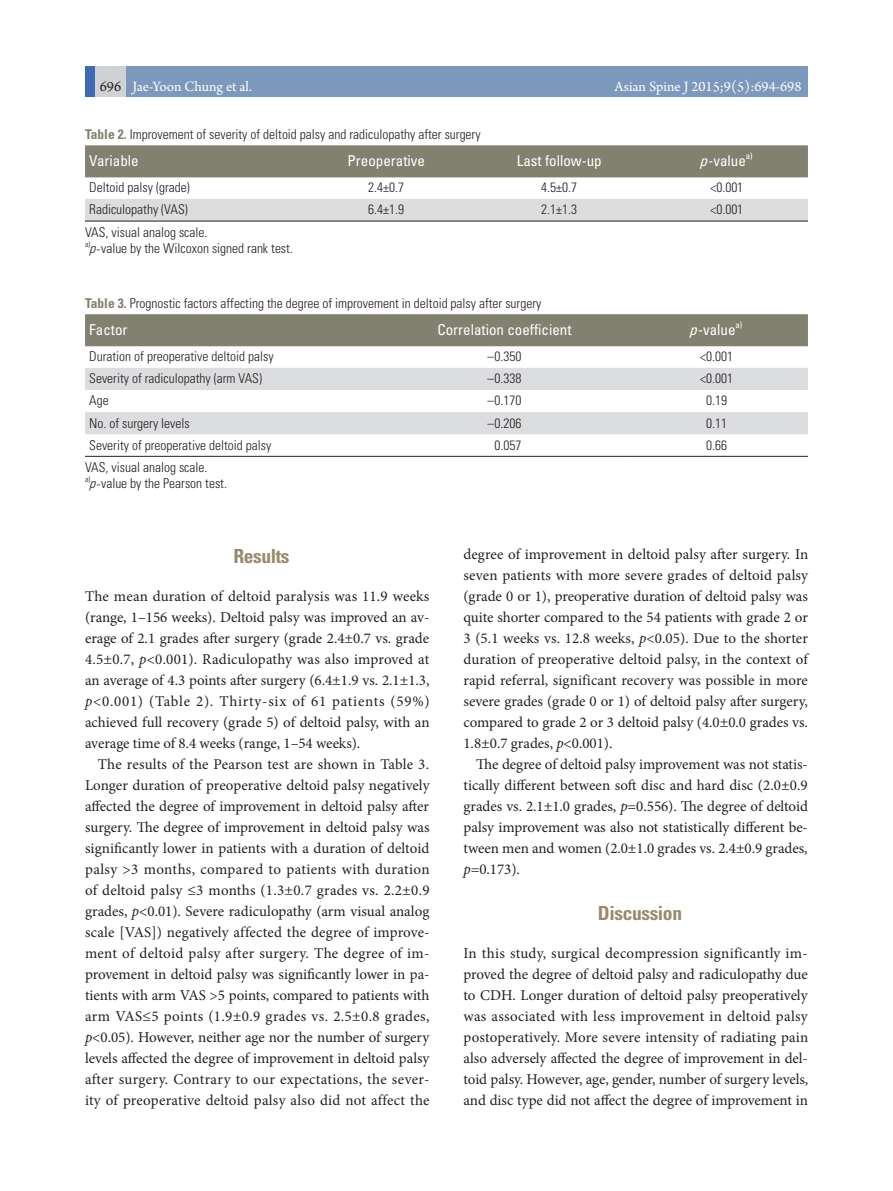
<style>
.page{position:relative;width:893px;height:1191px;background:#fff}
.page>*{position:absolute;margin:0;border:0;box-sizing:border-box;transform-origin:0 0}
.본문_대제목{font:700 condensed 19.5px "Univers LT Std";letter-spacing:-.02em;color:#998a6b}
.본문_내용{font:15px/21px "Minion Pro";color:#231f20;text-align:justify}
.본문_내용_첫문단{font:15px/21px "Minion Pro";letter-spacing:-.005em;color:#231f20;text-align:justify}
.표_머리행{font:condensed 15px "Univers LT Std";color:#fff}
.t1{font:15px "Arno Pro";color:#fff}
.표_그림설명{font:300 condensed 13.5px "Univers LT Std";color:#231f20}
.표_왼쪽행{font:300 condensed 13.5px "Univers LT Std";color:#231f20}
.표_본문{font:300 condensed 13.5px "Univers LT Std";color:#231f20}
.표_머리행-2{font:condensed 8.7px "Univers LT Std";color:#fff}
.표_그림설명-2{font:300 condensed 7.8px "Univers LT Std";color:#231f20}
.s1{color:#231f20}
.s2{font-weight:700;color:#82806e}
.s3{font-style:italic}
.s4{font-family:"Minion Pro";font-weight:400;font-stretch:normal}
</style>
<div class="page">
<div style="left:85px;top:66px;width:58px;height:31px;background:#d1d2d4"></div>
<div style="left:126px;top:66px;width:682px;height:31px;background:#7c98bb"></div>
<div style="left:85px;top:66px;width:10px;height:31px;background:#406ab4"></div>
<div style="left:85px;top:145px;width:723px;height:32px;background:#82806e"></div>
<div style="left:85px;top:199px;width:723px;height:22px;background:#dcdddf"></div>
<hr style="left:85px;top:221px;width:215px;height:1px;background:#231f20">
<hr style="left:300px;top:221px;width:173px;height:1px;background:#231f20">
<hr style="left:473px;top:221px;width:173px;height:1px;background:#231f20">
<hr style="left:646px;top:221px;width:162px;height:1px;background:#231f20">
<div style="left:85px;top:314px;width:723px;height:32px;background:#82806e"></div>
<svg style="left:85px;top:368px;width:723px;height:66px;fill:#dcdddf"></svg>
<hr style="left:85px;top:456px;width:299px;height:1px;background:#231f20">
<hr style="left:384px;top:456px;width:241px;height:1px;background:#231f20">
<hr style="left:625px;top:456px;width:183px;height:1px;background:#231f20">
<p class="t1" style="left:100px;top:78px;width:154px"><span class="s1">696</span> Jae-Yoon Chung et al.</p>
<p class="t1" style="left:614px;top:78px;width:189px">Asian Spine J 2015;9(5):694-698</p>
<p class="표_그림설명" style="left:85px;top:126px;width:397px"><span class="s2">Table 2.</span> Improvement of severity of deltoid palsy and radiculopathy after surgery</p>
<p class="표_머리행" style="left:89px;top:151px;width:51px">Variable</p>
<p class="표_머리행" style="left:347px;top:151px;width:79px">Preoperative</p>
<p class="표_머리행" style="left:517px;top:151px;width:86px">Last follow-up</p>
<p class="표_머리행" style="left:700px;top:151px;width:48px"><span class="s3">p</span>-value</p>
<p class="표_머리행-2" style="left:746px;top:151px;width:8px">a)</p>
<p class="표_왼쪽행" style="left:89px;top:179px;width:102px">Deltoid palsy (grade)</p>
<p class="표_본문" style="left:368px;top:179px;width:37px">2.4±0.7</p>
<p class="표_본문" style="left:541px;top:179px;width:37px">4.5±0.7</p>
<p class="표_본문" style="left:710px;top:179px;width:34px">&lt;0.001</p>
<p class="표_왼쪽행" style="left:89px;top:202px;width:100px">Radiculopathy (VAS)</p>
<p class="표_본문" style="left:368px;top:202px;width:37px">6.4±1.9</p>
<p class="표_본문" style="left:541px;top:202px;width:37px">2.1±1.3</p>
<p class="표_본문" style="left:710px;top:202px;width:34px">&lt;0.001</p>
<p class="표_그림설명" style="left:85px;top:224px;width:124px">VAS, visual analog scale.</p>
<p class="표_그림설명-2" style="left:85px;top:239px;width:7px">a)</p>
<p class="표_그림설명" style="left:89px;top:240px;width:205px"><span class="s3">p</span><span class="s4">-</span>value by the Wilcoxon signed rank test.</p>
<p class="표_그림설명" style="left:85px;top:295px;width:458px"><span class="s2">Table 3.</span> Prognostic factors affecting the degree of improvement in deltoid palsy after surgery</p>
<p class="표_머리행" style="left:89px;top:320px;width:40px">Factor</p>
<p class="표_머리행" style="left:437px;top:320px;width:136px">Correlation coefficient</p>
<p class="표_머리행" style="left:689px;top:320px;width:48px"><span class="s3">p</span>-value</p>
<p class="표_머리행-2" style="left:736px;top:319px;width:8px">a)</p>
<p class="표_왼쪽행" style="left:89px;top:348px;width:186px">Duration of preoperative deltoid palsy</p>
<p class="표_본문" style="left:488px;top:348px;width:35px">–0.350</p>
<p class="표_본문" style="left:700px;top:348px;width:34px">&lt;0.001</p>
<p class="표_왼쪽행" style="left:89px;top:370px;width:174px">Severity of radiculopathy (arm VAS)</p>
<p class="표_본문" style="left:488px;top:370px;width:35px">–0.338</p>
<p class="표_본문" style="left:700px;top:370px;width:34px">&lt;0.001</p>
<p class="표_왼쪽행" style="left:89px;top:392px;width:21px">Age</p>
<p class="표_본문" style="left:488px;top:392px;width:35px">–0.170</p>
<p class="표_본문" style="left:706px;top:392px;width:22px">0.19</p>
<p class="표_왼쪽행" style="left:89px;top:415px;width:102px">No. of surgery levels</p>
<p class="표_본문" style="left:488px;top:415px;width:35px">–0.206</p>
<p class="표_본문" style="left:706px;top:415px;width:22px">0.11</p>
<p class="표_왼쪽행" style="left:89px;top:437px;width:184px">Severity of preoperative deltoid palsy</p>
<p class="표_본문" style="left:494px;top:437px;width:28px">0.057</p>
<p class="표_본문" style="left:706px;top:437px;width:22px">0.66</p>
<p class="표_그림설명" style="left:85px;top:459px;width:124px">VAS, visual analog scale.</p>
<p class="표_그림설명-2" style="left:85px;top:474px;width:7px">a)</p>
<p class="표_그림설명" style="left:89px;top:475px;width:139px"><span class="s3">p</span><span class="s4">-</span>value by the Pearson test.</p>
<p class="본문_대제목" style="left:233px;top:544px;width:58px">Results</p>
<p class="본문_내용_첫문단" style="left:85px;top:586px;width:346px">The mean duration of deltoid paralysis was 11.9 weeks (range, 1–156 weeks). Deltoid palsy was improved an av&shy;erage of 2.1 grades after surgery (grade 2.4±0.7 vs. grade 4.5±0.7, <span class="s3">p</span>&lt;0.001). Radiculopathy was also improved at an average of 4.3 points after surgery (6.4±1.9 vs. 2.1±1.3, <span class="s3">p</span>&lt;0.001) (Table 2). Thirty-six of 61 patients (59%) achieved full recovery (grade 5) of deltoid palsy, with an average time of 8.4 weeks (range, 1–54 weeks).</p>
<p class="본문_내용" style="left:85px;top:754px;width:346px;text-indent:13px">The results of the Pearson test are shown in Table 3.<br>Longer duration of preoperative deltoid palsy negatively affected the degree of improvement in deltoid palsy after surgery. The degree of improvement in deltoid palsy was significantly lower in patients with a duration of deltoid palsy &gt;3 months, compared to patients with duration of deltoid palsy ≤3 months (1.3±0.7 grades vs. 2.2±0.9 grades, <span class="s3">p</span>&lt;0.01). Severe radiculopathy (arm visual analog scale [VAS]) negatively affected the degree of improve&shy;ment of deltoid palsy after surgery. The degree of im&shy;provement in deltoid palsy was significantly lower in pa&shy;tients with arm VAS &gt;5 points, compared to patients with arm VAS≤5 points (1.9±0.9 grades vs. 2.5±0.8 grades, <span class="s3">p</span>&lt;0.05). However, neither age nor the number of surgery levels affected the degree of improvement in deltoid palsy after surgery. Contrary to our expectations, the sever&shy;ity of preoperative deltoid palsy also did not affect the</p>
<p class="본문_내용" style="left:463px;top:544px;width:346px">degree of improvement in deltoid palsy after surgery. In seven patients with more severe grades of deltoid palsy (grade 0 or 1), preoperative duration of deltoid palsy was quite shorter compared to the 54 patients with grade 2 or 3 (5.1 weeks vs. 12.8 weeks, <span class="s3">p</span>&lt;0.05). Due to the shorter duration of preoperative deltoid palsy, in the context of rapid referral, significant recovery was possible in more severe grades (grade 0 or 1) of deltoid palsy after surgery, compared to grade 2 or 3 deltoid palsy (4.0±0.0 grades vs.<br>1.8±0.7 grades, <span class="s3">p</span>&lt;0.001).</p>
<p class="본문_내용" style="left:463px;top:754px;width:346px;text-indent:13px">The degree of deltoid palsy improvement was not statis&shy;tically different between soft disc and hard disc (2.0±0.9 grades vs. 2.1±1.0 grades, <span class="s3">p</span>=0.556). The degree of deltoid palsy improvement was also not statistically different be&shy;tween men and women (2.0±1.0 grades vs. 2.4±0.9 grades, <span class="s3">p</span>=0.173).</p>
<p class="본문_대제목" style="left:598px;top:901px;width:86px">Discussion</p>
<p class="본문_내용_첫문단" style="left:463px;top:943px;width:346px">In this study, surgical decompression significantly im&shy;proved the degree of deltoid palsy and radiculopathy due to CDH. Longer duration of deltoid palsy preoperatively was associated with less improvement in deltoid palsy postoperatively. More severe intensity of radiating pain also adversely affected the degree of improvement in del&shy;toid palsy. However, age, gender, number of surgery levels, and disc type did not affect the degree of improvement in</p>
</div>
